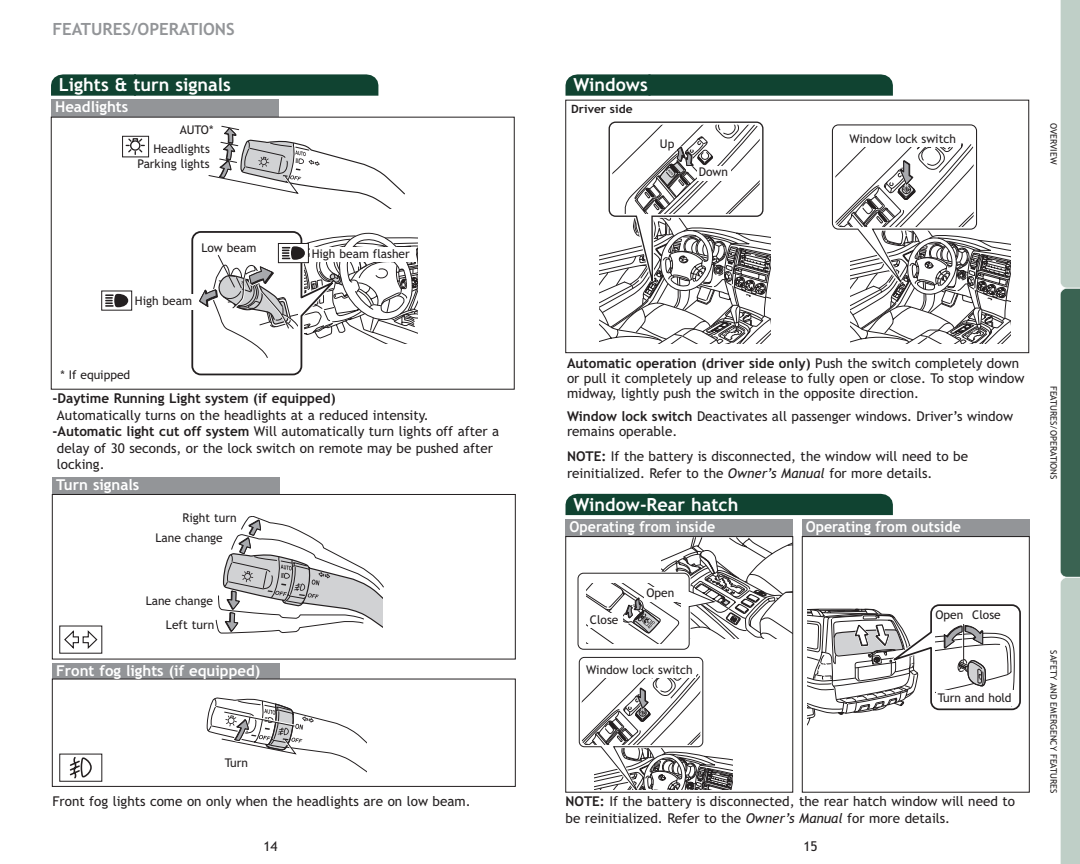
<style>
.page{position:relative;width:1080px;height:864px;background:#fff}
.page>*{position:absolute;margin:0;border:0;box-sizing:border-box;transform-origin:0 0}
.t1{font:700 18px "Trebuchet MS";color:#fff}
.t2{font:700 16.8px "Trebuchet MS";color:#939598}
.t3{font:700 15px "Trebuchet MS";color:#fff}
.t4{font:700 15px "Trebuchet MS";color:#fff;scale:.95 1}
.t5{font:13.5px/15px "Trebuchet MS";color:#231f20}
.t6{font:700 13.5px "Trebuchet MS";color:#231f20}
.t7{font:12px/24px "Trebuchet MS";color:#231f20;text-align:right}
.t8{font:700 11.4px "Trebuchet MS";color:#231f20;scale:1.05 1}
.t9{font:9px "Trebuchet MS";color:#231f20}
.s1{font-weight:700}
.s2{font-style:italic}
</style>
<div class="page">
<svg style="left:1060px;top:0;width:20px;height:864px;background:#a0b5ac"></svg>
<svg style="left:51px;top:74px;width:327px;height:22px;background:#194a39"></svg>
<div style="left:52px;top:477px;width:228px;height:17px;background:#939598"></div>
<svg style="left:216px;top:516px;width:168px;height:117px"></svg>
<div style="left:52px;top:494px;width:464px;height:165px;border:1px solid #231f20"></div>
<div style="left:51px;top:100px;width:228px;height:17px;background:#939598"></div>
<svg style="left:209px;top:126px;width:196px;height:82px"></svg>
<div style="left:52px;top:663px;width:228px;height:17px;background:#939598"></div>
<svg style="left:207px;top:698px;width:160px;height:75px"></svg>
<div style="left:52px;top:679px;width:464px;height:108px;border:1px solid #231f20"></div>
<div style="left:136px;top:157px;width:78px;height:18px;background:#fff"></div>
<svg style="left:105px;top:294px;width:23px;height:13px"></svg>
<div style="left:101px;top:291px;width:31px;height:19px;border:1px solid #231f20"></div>
<div style="left:566px;top:519px;width:227px;height:17px;background:#939598"></div>
<svg style="left:566px;top:74px;width:327px;height:22px;background:#194a39"></svg>
<div style="left:566px;top:100px;width:463px;height:253px;border:1px solid #231f20"></div>
<svg style="left:600px;top:121px;width:171px;height:223px"></svg>
<svg style="left:831px;top:124px;width:180px;height:220px"></svg>
<div style="left:566px;top:494px;width:327px;height:21px;background:#104331"></div>
<svg style="left:577px;top:538px;width:214px;height:112px"></svg>
<div style="left:566px;top:536px;width:227px;height:256px;border:1px solid #231f20"></div>
<svg style="left:578px;top:657px;width:154px;height:132px"></svg>
<div style="left:802px;top:519px;width:228px;height:17px;background:#939598"></div>
<svg style="left:807px;top:604px;width:214px;height:122px"></svg>
<div style="left:802px;top:536px;width:228px;height:256px;border:1px solid #231f20"></div>
<div style="left:697px;top:166px;width:33px;height:15px;background:#fff"></div>
<div style="left:848px;top:130px;width:112px;height:17px;background:#fff"></div>
<div style="left:585px;top:660px;width:111px;height:18px;background:#fff"></div>
<div style="left:645px;top:587px;width:31px;height:14px;background:#fff"></div>
<div style="left:934px;top:609px;width:31px;height:14px;background:#fff"></div>
<div style="left:936px;top:690px;width:80px;height:16px;background:#fff"></div>
<div style="left:971px;top:609px;width:36px;height:14px;background:#fff"></div>
<div style="left:588px;top:614px;width:35px;height:14px;background:#fff"></div>
<svg style="left:191px;top:231px;width:227px;height:145px"></svg>
<svg style="left:126px;top:138px;width:19px;height:17px"></svg>
<div style="left:122px;top:136px;width:27px;height:21px;border:1px solid #231f20"></div>
<svg style="left:64px;top:630px;width:33px;height:19px"></svg>
<svg style="left:70px;top:757px;width:22px;height:21px"></svg>
<p class="t2" style="left:53px;top:20px;width:184px">FEATURES/OPERATIONS</p>
<h1 class="t1" style="left:59px;top:75px;width:174px">Lights &amp; turn signals</h1>
<p class="t3" style="left:55px;top:99px;width:75px">Headlights</p>
<p class="t7" style="left:180px;top:118px;width:35px">AUTO*</p>
<p class="t7" style="left:153px;top:137px;width:58px">Headlights</p>
<p class="t7" style="left:138px;top:152px;width:74px">Parking lights</p>
<p class="t7" style="left:201px;top:236px;width:56px">Low beam</p>
<p class="t7" style="left:135px;top:289px;width:59px">High beam</p>
<p class="t7" style="left:60px;top:363px;width:71px">* If equipped</p>
<p class="t7" style="left:312px;top:242px;width:100px">High beam flasher</p>
<p class="t6" style="left:53px;top:391px;width:285px">-Daytime Running Light system (if equipped)</p>
<p class="t5" style="left:57px;top:408px;width:373px">Automatically turns on the headlights at a reduced intensity.</p>
<p class="t5" style="left:53px;top:424px;width:448px"><span class="s1">-Automatic light cut off system</span> Will automatically turn lights off after a</p>
<p class="t5" style="left:57px;top:441px;width:438px">delay of 30 seconds, or the lock switch on remote may be pushed after</p>
<p class="t5" style="left:57px;top:457px;width:49px">locking.</p>
<p class="t3" style="left:56px;top:476px;width:85px">Turn signals</p>
<p class="t7" style="left:182px;top:506px;width:56px">Right turn</p>
<p class="t7" style="left:155px;top:526px;width:69px">Lane change</p>
<p class="t7" style="left:146px;top:589px;width:70px">Lane change<br>Left turn</p>
<p class="t3" style="left:56px;top:662px;width:206px">Front fog lights (if equipped)</p>
<p class="t7" style="left:225px;top:751px;width:25px">Turn</p>
<p class="t5" style="left:53px;top:794px;width:420px">Front fog lights come on only when the headlights are on low beam.</p>
<p class="t5" style="left:263px;top:839px;width:16px">14</p>
<h1 class="t1" style="left:573px;top:75px;width:76px">Windows</h1>
<p class="t8" style="left:571px;top:102px;width:60px">Driver side</p>
<p class="t7" style="left:660px;top:132px;width:16px">Up</p>
<p class="t7" style="left:699px;top:160px;width:31px">Down</p>
<p class="t7" style="left:850px;top:127px;width:108px">Window lock switch</p>
<p class="t9" style="left:1059px;top:123px;width:43px;rotate:90deg">OVERVIEW</p>
<p class="t5" style="left:567px;top:356px;width:459px"><span class="s1">Automatic operation (driver side only)</span> Push the switch completely down or pull it completely up and release to fully open or close. To stop window midway, lightly push the switch in the opposite direction.</p>
<p class="t5" style="left:567px;top:408px;width:448px"><span class="s1">Window lock switch</span> Deactivates all passenger windows. Driver’s window remains operable.</p>
<p class="t5" style="left:567px;top:448px;width:403px;line-height:16.5px"><span class="s1">NOTE:</span> If the battery is disconnected, the window will need to be reinitialized. Refer to the <span class="s2">Owner’s Manual</span> for more details.</p>
<h1 class="t1" style="left:573px;top:494px;width:167px">Window-Rear hatch</h1>
<p class="t4" style="left:806px;top:518px;width:165px">Operating from outside</p>
<p class="t4" style="left:570px;top:518px;width:155px">Operating from inside</p>
<p class="t7" style="left:590px;top:608px;width:30px">Close</p>
<p class="t7" style="left:646px;top:581px;width:29px">Open</p>
<p class="t7" style="left:586px;top:658px;width:108px">Window lock switch</p>
<p class="t7" style="left:936px;top:603px;width:29px">Open</p>
<p class="t7" style="left:972px;top:603px;width:30px">Close</p>
<p class="t7" style="left:938px;top:686px;width:75px">Turn and hold</p>
<p class="t5" style="left:566px;top:793px;width:451px;line-height:16.5px"><span class="s1">NOTE:</span> If the battery is disconnected, the rear hatch window will need to be reinitialized. Refer to the <span class="s2">Owner’s Manual</span> for more details.</p>
<p class="t5" style="left:803px;top:839px;width:16px">15</p>
<p class="t9" style="left:1059px;top:386px;width:95px;rotate:90deg">FEATURES/OPERATIONS</p>
<p class="t9" style="left:1059px;top:650px;width:144px;rotate:90deg">SAFETY AND EMERGENCY FEATURES</p>
</div>
